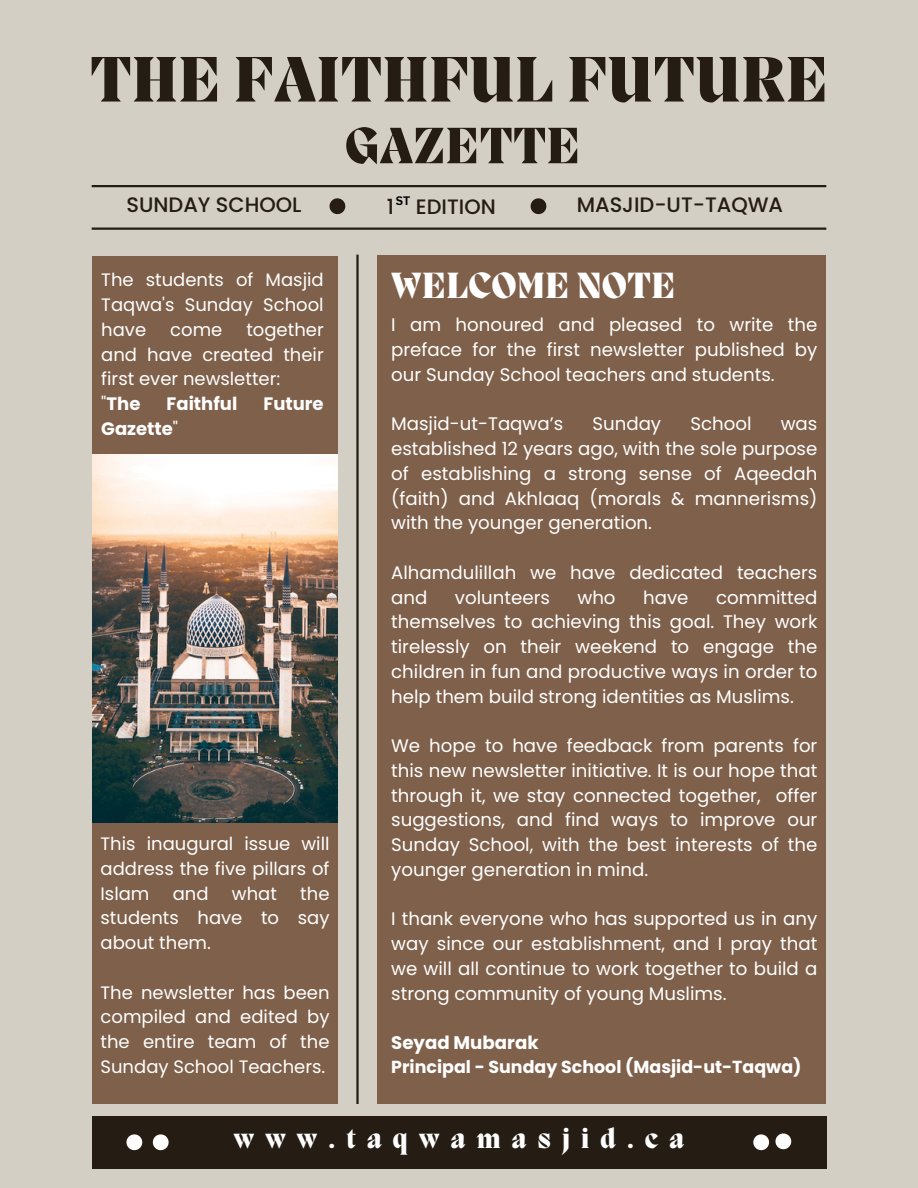
<style>
.page{position:relative;width:918px;height:1188px;background:#d3cfc5}
.page>*{position:absolute;margin:0;border:0;box-sizing:border-box;transform-origin:0 0}
.t1{font:800 66px "Migra";color:#251c14}
.t2{font:800 52.5px "Migra";color:#251c14}
.t3{font:800 37.5px "Migra";color:#fff}
.t4{font:800 26.85px "Migra";letter-spacing:.42em;color:#fff}
.t5{font:500 20.85px "Poppins";color:#251c14}
.t6{font:18.15px/24.8px "Poppins";color:#fff;text-align:justify}
.t7{font:700 18.15px "Poppins";color:#fff}
.t8{font:18px/24.8px "Poppins";color:#fff;text-align:justify}
.t9{font:700 18px "Poppins";color:#fff}
.t10{font:700 17.4px "Poppins";color:#fff}
.t11{font:700 12px "Canva Sans";color:#000}
.s1{font-weight:400}
</style>
<div class="page">
<div style="left:92px;top:809px;width:245px;height:295px;background:#7f604a"></div>
<img style="left:92px;top:453px;width:246px;height:369px">
<hr style="left:92px;top:185px;width:734px;height:2px;background:#251c14">
<hr style="left:92px;top:228px;width:734px;height:2px;background:#251c14">
<hr style="left:356px;top:255px;width:3px;height:849px;background:#251c14">
<div style="left:92px;top:1116px;width:734px;height:53px;background:#251c14"></div>
<svg style="left:330px;top:198px;width:15px;height:16px"></svg>
<div style="left:378px;top:256px;width:448px;height:848px;background:#7f604a"></div>
<svg style="left:531px;top:198px;width:15px;height:16px"></svg>
<svg style="left:126px;top:1134px;width:16px;height:16px"></svg>
<svg style="left:775px;top:1133px;width:16px;height:16px"></svg>
<svg style="left:153px;top:1134px;width:16px;height:16px"></svg>
<svg style="left:753px;top:1134px;width:16px;height:16px"></svg>
<div style="left:92px;top:256px;width:245px;height:198px;background:#7f604a"></div>
<p class="t1" style="left:90px;top:48px;width:740px">THE FAITHFUL FUTURE</p>
<p class="t2" style="left:345px;top:121px;width:237px">GAZETTE</p>
<p class="t11" style="left:396px;top:192px;width:16px">ST</p>
<p class="t5" style="left:126px;top:190px;width:177px">SUNDAY SCHOOL</p>
<p class="t5" style="left:577px;top:190px;width:208px">MASJID-UT-TAQWA</p>
<p class="t5" style="left:387px;top:192px;width:110px">1 EDITION</p>
<p class="t8" style="left:101px;top:268px;width:224px">The students of Masjid</p>
<p class="t3" style="left:391px;top:268px;width:286px">WELCOME NOTE</p>
<p class="t8" style="left:101px;top:293px;width:224px">Taqwa's Sunday School have</p>
<p class="t6" style="left:391px;top:313px;width:428px">I am honoured and pleased to write the preface for the first newsletter published by our Sunday School teachers and students.</p>
<p class="t6" style="left:391px;top:412px;width:174px">Masjid-ut-Taqwa’s</p>
<p class="t6" style="left:592px;top:412px;width:70px">Sunday</p>
<p class="t6" style="left:690px;top:412px;width:63px">School</p>
<p class="t8" style="left:101px;top:317px;width:224px;text-indent:145px">together and have created their first ever newsletter:</p>
<p class="t9" style="left:101px;top:391px;width:41px"><span class="s1">"</span>The</p>
<p class="t9" style="left:167px;top:391px;width:72px">Faithful</p>
<p class="t9" style="left:264px;top:391px;width:62px">Future</p>
<p class="t9" style="left:101px;top:416px;width:78px">Gazette<span class="s1">"</span></p>
<p class="t8" style="left:170px;top:317px;width:54px">come</p>
<p class="t6" style="left:391px;top:412px;width:428px;text-indent:389px">was established 12 years ago, with the sole purpose of establishing a strong sense of Aqeedah (faith) and Akhlaaq (morals &amp; mannerisms) with the younger generation.</p>
<p class="t6" style="left:391px;top:560px;width:428px">Alhamdulillah we have dedicated teachers and</p>
<p class="t6" style="left:391px;top:585px;width:428px;text-indent:325px">committed themselves to achieving this goal. They work tirelessly on their weekend to engage the children in fun and productive ways in order to help them build strong identities as Muslims.</p>
<p class="t6" style="left:391px;top:733px;width:428px">We hope to have feedback from parents for this new newsletter initiative. It is our hope that through it, we stay connected together, offer suggestions, and find ways to improve our Sunday School, with the best interests of the younger generation in mind.</p>
<p class="t6" style="left:391px;top:907px;width:428px">I thank everyone who has supported us in any way since our establishment, and I pray that we will all continue to work together to build a strong community of young Muslims.</p>
<p class="t7" style="left:391px;top:1030px;width:149px">Seyad Mubarak</p>
<p class="t10" style="left:391px;top:1055px;width:412px">Principal - Sunday School (Masjid-ut-Taqwa)</p>
<p class="t6" style="left:455px;top:585px;width:96px">volunteers</p>
<p class="t6" style="left:577px;top:585px;width:40px">who</p>
<p class="t6" style="left:643px;top:585px;width:47px">have</p>
<p class="t8" style="left:101px;top:831px;width:230px">This inaugural issue will address the five pillars of Islam</p>
<p class="t8" style="left:101px;top:881px;width:230px;text-indent:200px">the students have to say about them.</p>
<p class="t8" style="left:101px;top:980px;width:230px">The newsletter has been compiled and edited by the entire team of the Sunday School Teachers.</p>
<p class="t8" style="left:173px;top:881px;width:37px">and</p>
<p class="t8" style="left:232px;top:881px;width:47px">what</p>
<p class="t4" style="left:234px;top:1126px;width:452px">www.taqwamasjid.ca</p>
</div>
